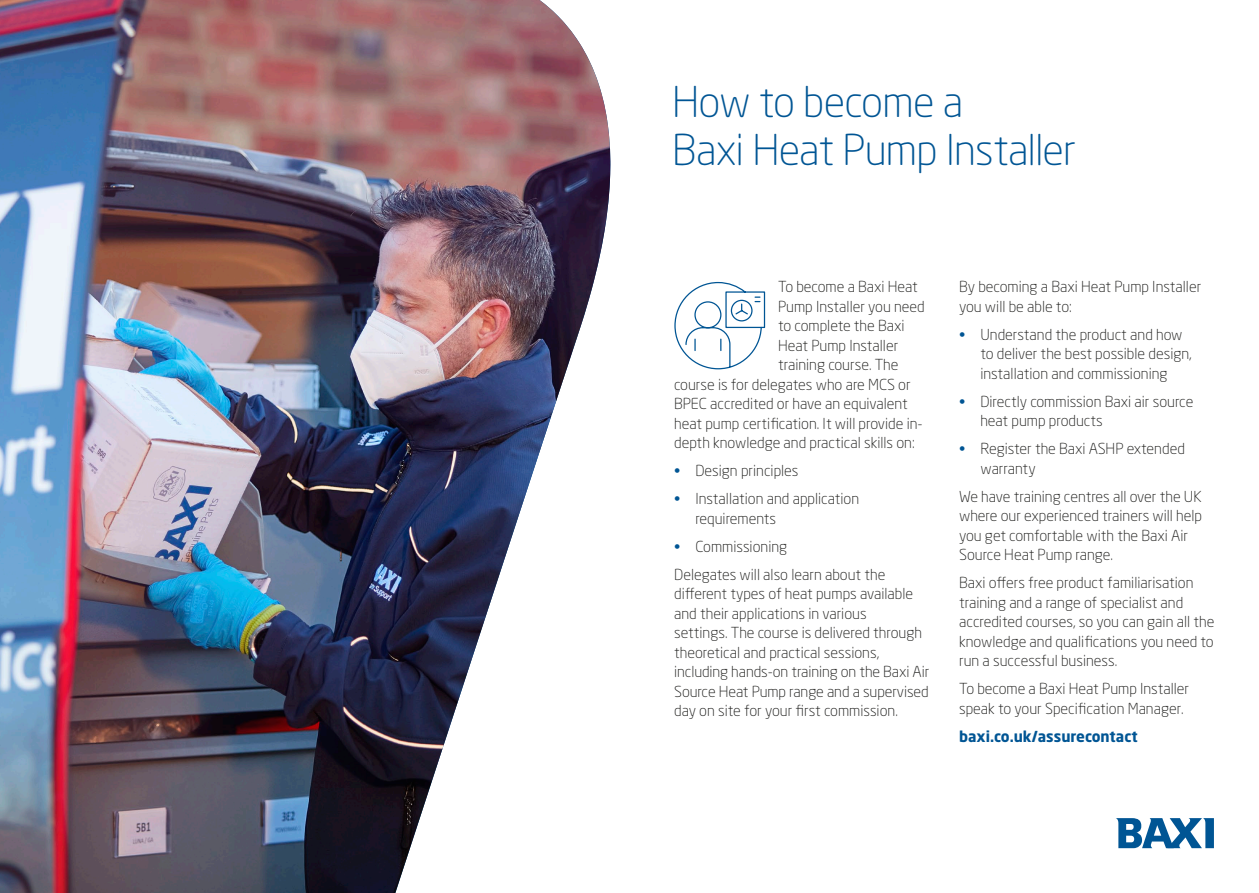
<style>
.page{position:relative;width:1259px;height:893px;background:#fff}
.page>*{position:absolute;margin:0;border:0;box-sizing:border-box;transform-origin:0 0}
.t1{font:300 42px/48px "Neo Sans W1 G";letter-spacing:-.02em;color:#005594}
.t2{font:300 15px/19.5px "Neo Sans W1 G";color:#1c1c1a}
.t3{font:700 15px "Neo Sans W1 G";color:#005594}
.s1{color:#005594}
</style>
<div class="page">
<img style="left:0;top:0;width:611px;height:893px">
<svg style="left:1116px;top:818px;width:98px;height:30px"></svg>
<svg style="left:674px;top:282px;width:91px;height:87px"></svg>
<h1 class="t1" style="left:672px;top:77px;width:405px">How to become a<br>Baxi Heat Pump Installer</h1>
<p class="t2" style="left:778px;top:277px;width:141px">To become a Baxi Heat</p>
<p class="t2" style="left:778px;top:296px;width:148px">Pump Installer you need</p>
<p class="t2" style="left:778px;top:316px;width:128px">to complete the Baxi</p>
<p class="t2" style="left:778px;top:335px;width:122px">Heat Pump Installer</p>
<p class="t2" style="left:778px;top:355px;width:122px">training course. The</p>
<p class="t2" style="left:674px;top:374px;width:238px">course is for delegates who are MCS or</p>
<p class="t2" style="left:674px;top:394px;width:235px">BPEC accredited or have an equivalent</p>
<p class="t2" style="left:674px;top:413px;width:250px">heat pump certification. It will provide in-</p>
<p class="t2" style="left:674px;top:433px;width:242px">depth knowledge and practical skills on:</p>
<p class="t2" style="left:674px;top:461px;width:126px"><span class="s1">•</span> Design principles</p>
<p class="t2" style="left:695px;top:489px;width:165px;text-indent:-21px"><span class="s1">•</span> Installation and application requirements</p>
<p class="t2" style="left:674px;top:532px;width:213px;line-height:28px"><span class="s1">•</span> Commissioning<br>Delegates will also learn about the</p>
<p class="t2" style="left:674px;top:584px;width:257px">different types of heat pumps available and their applications in various<br>settings. The course is delivered through theoretical and practical sessions, including hands-on training on the Baxi Air Source Heat Pump range and a supervised day on site for your first commission.</p>
<p class="t2" style="left:959px;top:277px;width:244px">By becoming a Baxi Heat Pump Installer you will be able to:</p>
<p class="t2" style="left:980px;top:324px;width:213px;text-indent:-21px"><span class="s1">•</span> Understand the product and how to deliver the best possible design, installation and commissioning</p>
<p class="t2" style="left:980px;top:391px;width:214px;text-indent:-21px"><span class="s1">•</span> Directly commission Baxi air source heat pump products</p>
<p class="t2" style="left:980px;top:439px;width:206px;text-indent:-21px"><span class="s1">•</span> Register the Baxi ASHP extended warranty</p>
<p class="t2" style="left:959px;top:486px;width:244px">We have training centres all over the UK where our experienced trainers will help you get comfortable with the Baxi Air Source Heat Pump range.</p>
<p class="t2" style="left:959px;top:573px;width:257px">Baxi offers free product familiarisation training and a range of specialist and accredited courses, so you can gain all the knowledge and qualifications you need to run a successful business.</p>
<p class="t2" style="left:959px;top:679px;width:231px">To become a Baxi Heat Pump Installer speak to your Specification Manager.</p>
<p class="t3" style="left:959px;top:726px;width:180px">baxi.co.uk/assurecontact</p>
</div>
